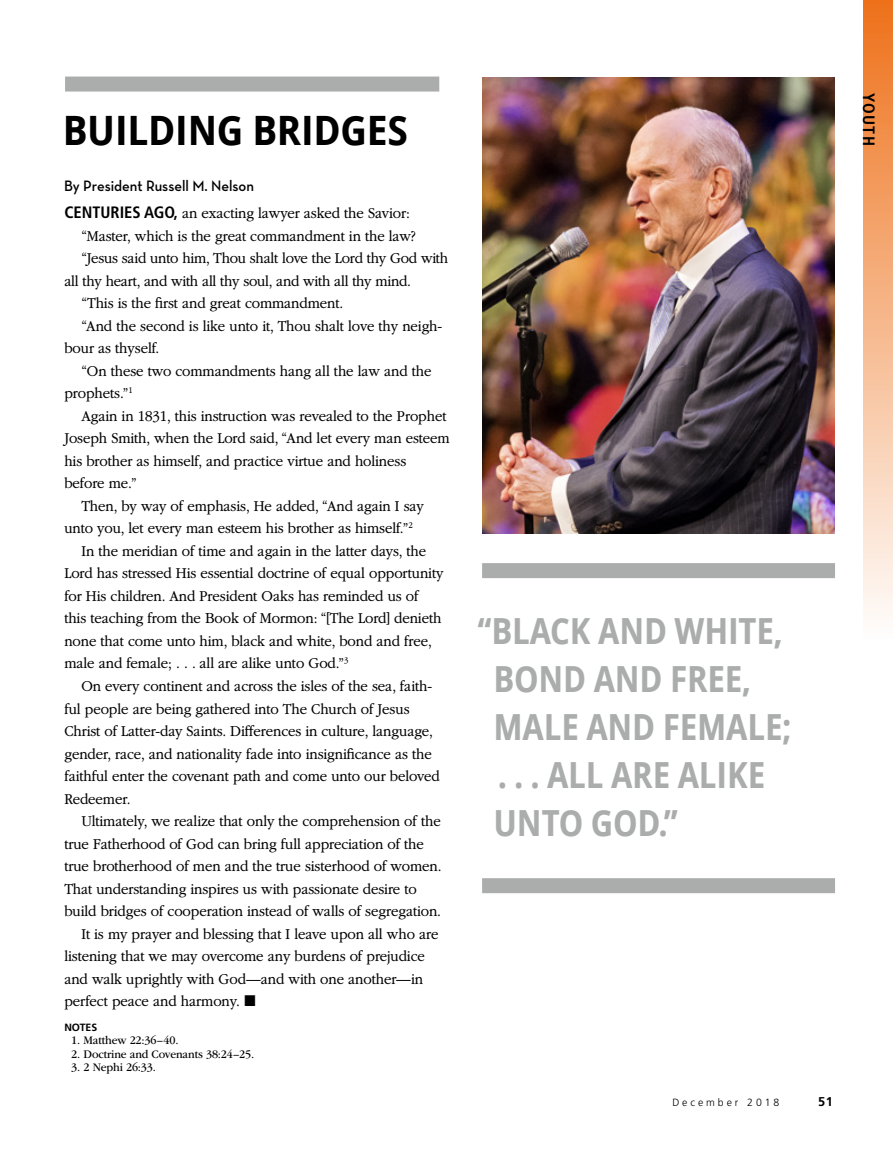
<style>
.page{position:relative;width:893px;height:1161px;background:#fff}
.page>*{position:absolute;margin:0;border:0;box-sizing:border-box;transform-origin:0 0}
.SUBART1_title{font:700 40.5px "Zoram Condlds Lat";letter-spacing:-.005em;color:#000}
.TOPIC-1_para_first{font:700 36px/48px "Zoram Condlds Lat";letter-spacing:-.005em;color:#abacac;scale:.95 1}
.t1{font:700 condensed 16.5px "Frutigerlds Lat";color:#000}
.ARTCL_para{font:300 15.75px/22.5px "Garamondlds Lat Plus";letter-spacing:-.01em;color:#000;scale:.95 1}
.ARTCL-BY_para_first{font:300 15.75px "Garamondlds Lat Plus";letter-spacing:-.01em;color:#000;scale:.95 1}
.ARTCL-BY_para_first-2{font:15.3px "Neutralds Lat Demi";color:#000;scale:.95 1}
.t2{font:700 12.75px "Frutigerlds Lat";color:#000}
.NOTEnmbr_para{font:12px "Garamondlds Lat";letter-spacing:-.01em;color:#000;scale:.95 1}
.NOTEnmbr_para_first{font:12px "Garamondlds Lat";letter-spacing:-.01em;color:#000;scale:.95 1}
.NOTEnmbr_para_last{font:12px "Garamondlds Lat";letter-spacing:-.01em;color:#000;scale:.95 1}
.t3{font:300 10.5px "Frutigerlds Lat";letter-spacing:.28em;color:#000}
.NOTE_title{font:700 10.5px "Frutigerlds Lat";letter-spacing:-.01em;color:#000}
.s1{font-family:"Frutigerlds Lat";font-weight:700;font-stretch:condensed;font-size:16.5px}
</style>
<div class="page">
<div style="left:863px;top:0;width:30px;height:639px;background:linear-gradient(to bottom,#ee711a,#fefdfd)"></div>
<img style="left:482px;top:77px;width:353px;height:456px">
<div style="left:482px;top:878px;width:353px;height:15px;background:#abacac"></div>
<div style="left:482px;top:563px;width:353px;height:15px;background:#abacac"></div>
<div style="left:65px;top:77px;width:374px;height:15px;background:#abacac"></div>
<p class="SUBART1_title" style="left:63px;top:100px;width:347px">BUILDING BRIDGES</p>
<p class="ARTCL-BY_para_first-2" style="left:64px;top:174px;width:201px">By President Russell M. Nelson</p>
<p class="ARTCL-BY_para_first" style="left:64px;top:202px;width:365px"><span class="s1">CENTURIES AGO,</span> an exacting lawyer asked the Savior:</p>
<p class="ARTCL_para" style="left:81px;top:224px;width:353px">“Master, which is the great commandment in the law?</p>
<p class="ARTCL_para" style="left:64px;top:247px;width:406px;text-indent:17px">“Jesus said unto him, Thou shalt love the Lord thy God with all thy heart, and with all thy soul, and with all thy mind.</p>
<p class="ARTCL_para" style="left:81px;top:292px;width:277px">“This is the first and great commandment.</p>
<p class="ARTCL_para" style="left:64px;top:314px;width:399px;text-indent:17px">“And the second is like unto it, Thou shalt love thy neigh&shy;bour as thyself.</p>
<p class="ARTCL_para" style="left:64px;top:359px;width:388px;text-indent:17px">“On these two commandments hang all the law and the prophets.”<sup>1</sup></p>
<p class="ARTCL_para" style="left:64px;top:404px;width:407px;text-indent:17px">Again in 1831, this instruction was revealed to the Prophet Joseph Smith, when the Lord said, “And let every man esteem his brother as himself, and practice virtue and holiness before me.”</p>
<p class="ARTCL_para" style="left:64px;top:494px;width:380px;text-indent:17px">Then, by way of emphasis, He added, “And again I say unto you, let every man esteem his brother as himself.”<sup>2</sup></p>
<p class="ARTCL_para" style="left:64px;top:539px;width:401px;text-indent:17px">In the meridian of time and again in the latter days, the Lord has stressed His essential doctrine of equal opportunity for His children. And President Oaks has reminded us of this teaching from the Book of Mormon: “[The Lord] denieth none that come unto him, black and white, bond and free, male and female; . . . all are alike unto God.”<sup>3</sup></p>
<p class="ARTCL_para" style="left:64px;top:674px;width:397px;text-indent:17px">On every continent and across the isles of the sea, faith&shy;ful people are being gathered into The Church of Jesus Christ of Latter-day Saints. Differences in culture, language, gender, race, and nationality fade into insignificance as the faithful enter the covenant path and come unto our beloved Redeemer.</p>
<p class="ARTCL_para" style="left:64px;top:809px;width:399px;text-indent:17px">Ultimately, we realize that only the comprehension of the true Fatherhood of God can bring full appreciation of the true brotherhood of men and the true sisterhood of women.<br>That understanding inspires us with passionate desire to build bridges of cooperation instead of walls of segregation.</p>
<p class="ARTCL_para" style="left:64px;top:922px;width:395px;text-indent:17px">It is my prayer and blessing that I leave upon all who are listening that we may overcome any burdens of prejudice and walk uprightly with God—and with one another—in perfect peace and harmony. ◼</p>
<p class="NOTE_title" style="left:64px;top:1019px;width:34px">NOTES</p>
<p class="NOTEnmbr_para_first" style="left:71px;top:1031px;width:115px">1. Matthew 22:36–40.</p>
<p class="NOTEnmbr_para" style="left:71px;top:1045px;width:194px">2. Doctrine and Covenants 38:24–25.</p>
<p class="NOTEnmbr_para_last" style="left:71px;top:1058px;width:91px">3. 2 Nephi 26:33.</p>
<p class="TOPIC-1_para_first" style="left:493px;top:608px;width:315px;text-indent:-15px">“BLACK AND WHITE,<br>BOND AND FREE,<br>MALE AND FEMALE;</p>
<p class="TOPIC-1_para_first" style="left:494px;top:752px;width:287px">. . . ALL ARE ALIKE<br>UNTO GOD.”</p>
<p class="t3" style="left:672px;top:1094px;width:109px">December 2018</p>
<p class="t2" style="left:818px;top:1091px;width:16px">51</p>
<p class="t1" style="left:881px;top:93px;width:55px;rotate:90deg">Youth</p>
</div>
